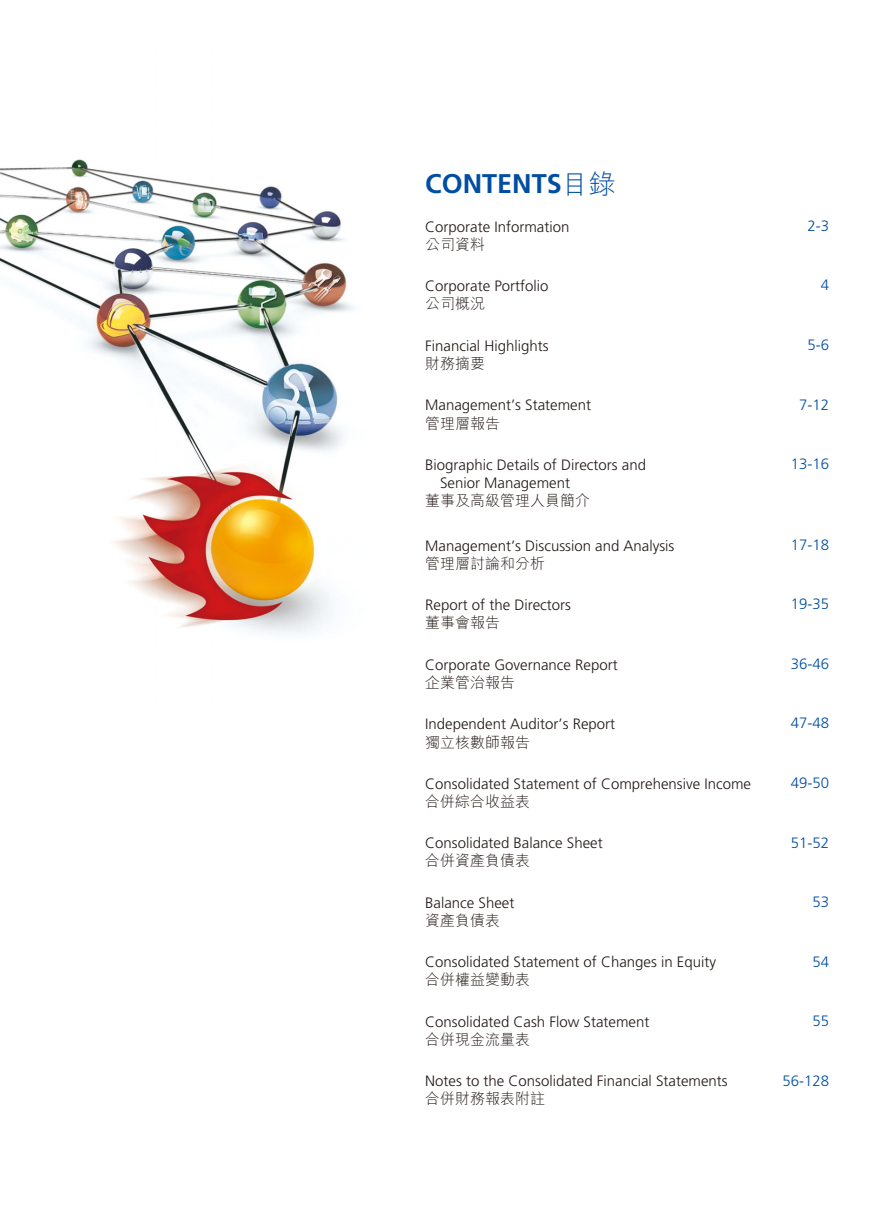
<style>
.page{position:relative;width:893px;height:1212px;background:#fff}
.page>*{position:absolute;margin:0;border:0;box-sizing:border-box;transform-origin:0 0}
.t1{font:700 27px "Frutiger LT Std";color:#004ea2}
.t2{font:300 15px/18px "Frutiger LT Std";color:#231916}
.t3{font:15px "M Hei HK Light E Ten B5 H";color:#231916}
.t4{font:300 15px "Frutiger LT Std";color:#004ea2}
.s1{font-family:"M Hei HK Light E Ten B5 H";font-weight:400}
</style>
<div class="page">
<img style="left:0;top:159px;width:355px;height:476px">
<h1 class="t1" style="left:425px;top:171px;width:192px">CONTENTS<span class="s1">目錄</span></h1>
<p class="t2" style="left:425px;top:218px;width:146px">Corporate Information</p>
<p class="t3" style="left:425px;top:238px;width:61px">公司資料</p>
<p class="t4" style="left:807px;top:218px;width:23px">2-3</p>
<p class="t2" style="left:425px;top:278px;width:125px">Corporate Portfolio</p>
<p class="t3" style="left:425px;top:298px;width:61px">公司概況</p>
<p class="t4" style="left:821px;top:278px;width:10px">4</p>
<p class="t2" style="left:425px;top:337px;width:125px">Financial Highlights</p>
<p class="t3" style="left:425px;top:357px;width:61px">財務摘要</p>
<p class="t4" style="left:807px;top:337px;width:23px">5-6</p>
<p class="t2" style="left:425px;top:397px;width:167px">Management’s Statement</p>
<p class="t3" style="left:425px;top:418px;width:76px">管理層報告</p>
<p class="t4" style="left:799px;top:397px;width:32px">7-12</p>
<p class="t2" style="left:440px;top:456px;width:207px;text-indent:-15px">Biographic Details of Directors and<br>Senior Management</p>
<p class="t3" style="left:425px;top:494px;width:166px">董事及高級管理人員簡介</p>
<p class="t4" style="left:791px;top:457px;width:40px">13-16</p>
<p class="t2" style="left:425px;top:537px;width:251px">Management’s Discussion and Analysis</p>
<p class="t3" style="left:425px;top:558px;width:121px">管理層討論和分析</p>
<p class="t4" style="left:791px;top:537px;width:40px">17-18</p>
<p class="t2" style="left:425px;top:597px;width:147px">Report of the Directors</p>
<p class="t3" style="left:425px;top:617px;width:76px">董事會報告</p>
<p class="t4" style="left:791px;top:597px;width:40px">19-35</p>
<p class="t2" style="left:425px;top:656px;width:194px">Corporate Governance Report</p>
<p class="t3" style="left:425px;top:676px;width:91px">企業管治報告</p>
<p class="t4" style="left:791px;top:656px;width:40px">36-46</p>
<p class="t2" style="left:425px;top:716px;width:192px">Independent Auditor’s Report</p>
<p class="t3" style="left:425px;top:736px;width:106px">獨立核數師報告</p>
<p class="t4" style="left:791px;top:716px;width:40px">47-48</p>
<p class="t2" style="left:425px;top:775px;width:327px">Consolidated Statement of Comprehensive Income</p>
<p class="t3" style="left:425px;top:795px;width:106px">合併綜合收益表</p>
<p class="t4" style="left:791px;top:775px;width:40px">49-50</p>
<p class="t2" style="left:425px;top:835px;width:179px">Consolidated Balance Sheet</p>
<p class="t3" style="left:425px;top:855px;width:106px">合併資產負債表</p>
<p class="t4" style="left:791px;top:835px;width:40px">51-52</p>
<p class="t2" style="left:425px;top:894px;width:91px">Balance Sheet</p>
<p class="t3" style="left:425px;top:914px;width:76px">資產負債表</p>
<p class="t4" style="left:812px;top:894px;width:18px">53</p>
<p class="t2" style="left:425px;top:954px;width:292px">Consolidated Statement of Changes in Equity</p>
<p class="t3" style="left:425px;top:974px;width:106px">合併權益變動表</p>
<p class="t4" style="left:812px;top:954px;width:18px">54</p>
<p class="t2" style="left:425px;top:1013px;width:226px">Consolidated Cash Flow Statement</p>
<p class="t3" style="left:425px;top:1033px;width:106px">合併現金流量表</p>
<p class="t4" style="left:812px;top:1014px;width:18px">55</p>
<p class="t2" style="left:425px;top:1073px;width:304px">Notes to the Consolidated Financial Statements</p>
<p class="t3" style="left:425px;top:1093px;width:121px">合併財務報表附註</p>
<p class="t4" style="left:782px;top:1073px;width:48px">56-128</p>
</div>
